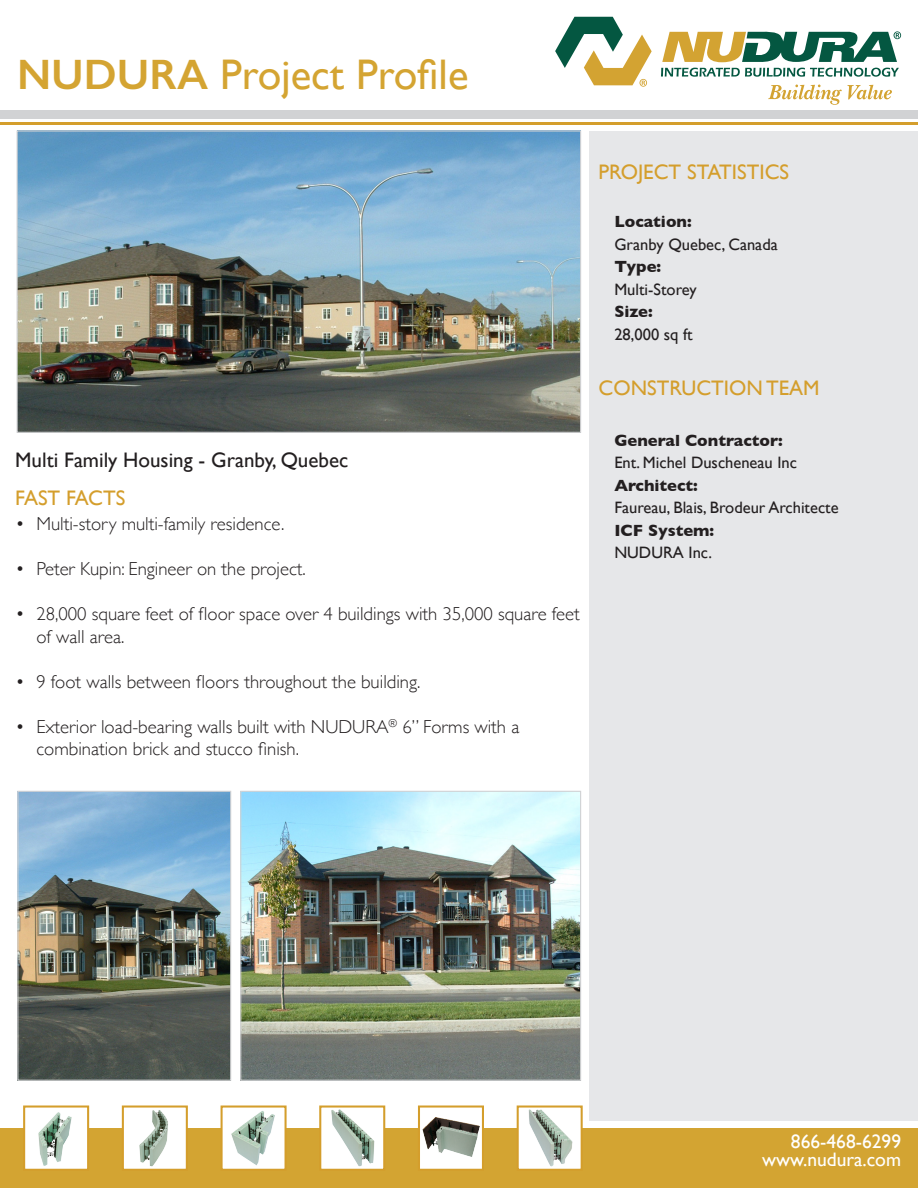
<style>
.page{position:relative;width:918px;height:1188px;background:#fff}
.page>*{position:absolute;margin:0;border:0;box-sizing:border-box;transform-origin:0 0}
.t1{font:42.75px "Gill Sans";color:#d4a432}
.headings_-_GOLD{font:21px "Gill Sans";color:#d49e2c}
.Project_name___locat{font:21px "Gill Sans";color:#231f20}
.t2{font:19.5px "Gill Sans";color:#fff}
.t3{font:300 18.75px/22.5px "Gill Sans";color:#231f20}
.text_in_grey{font:16.5px "Gill Sans";color:#231f20}
.text_in_grey-2{font:700 16.5px "Gill Sans";color:#231f20}
.s1{font-weight:600}
</style>
<div class="page">
<img style="left:19px;top:793px;width:210px;height:286px">
<div style="left:17px;top:791px;width:214px;height:290px;border:1px solid #d1d2d4"></div>
<img style="left:242px;top:793px;width:337px;height:286px">
<div style="left:240px;top:791px;width:341px;height:290px;border:1px solid #d1d2d4"></div>
<img style="left:19px;top:132px;width:560px;height:299px">
<div style="left:17px;top:130px;width:564px;height:303px;border:1px solid #d1d2d4"></div>
<div style="left:0;top:110px;width:918px;height:8px;background:#d1d2d4"></div>
<hr style="left:0;top:122px;width:918px;height:3px;background:#d49e2c">
<svg style="left:555px;top:16px;width:346px;height:89px"></svg>
<div style="left:590px;top:131px;width:328px;height:989px;background:#e6e7e9"></div>
<div style="left:0;top:1128px;width:918px;height:60px;background:#d3a432"></div>
<div style="left:24px;top:1107px;width:64px;height:63px;background:#fff"></div>
<img style="left:38px;top:1112px;width:34px;height:54px">
<div style="left:23px;top:1106px;width:66px;height:65px;border:2px solid #d49e2c"></div>
<div style="left:123px;top:1107px;width:64px;height:63px;background:#fff"></div>
<img style="left:139px;top:1110px;width:29px;height:57px">
<div style="left:122px;top:1106px;width:66px;height:65px;border:2px solid #d49e2c"></div>
<div style="left:419px;top:1107px;width:64px;height:63px;background:#fff"></div>
<img style="left:422px;top:1117px;width:58px;height:40px">
<div style="left:418px;top:1106px;width:66px;height:65px;border:2px solid #d49e2c"></div>
<div style="left:320px;top:1107px;width:64px;height:63px;background:#fff"></div>
<img style="left:331px;top:1109px;width:44px;height:58px">
<div style="left:319px;top:1106px;width:66px;height:65px;border:2px solid #d49e2c"></div>
<div style="left:222px;top:1107px;width:64px;height:63px;background:#fff"></div>
<img style="left:231px;top:1111px;width:44px;height:55px">
<div style="left:221px;top:1106px;width:66px;height:65px;border:2px solid #d49e2c"></div>
<div style="left:518px;top:1107px;width:64px;height:63px;background:#fff"></div>
<img style="left:528px;top:1110px;width:44px;height:57px">
<div style="left:517px;top:1106px;width:66px;height:65px;border:2px solid #d49e2c"></div>
<p class="t1" style="left:17px;top:49px;width:453px"><span class="s1">NUDURA</span> Project Profile</p>
<p class="Project_name___locat" style="left:15px;top:448px;width:335px">Multi Family Housing - Granby, Quebec</p>
<p class="headings_-_GOLD" style="left:15px;top:486px;width:112px">FAST FACTS</p>
<p class="t3" style="left:15px;top:512px;width:271px">• Multi-story multi-family residence.</p>
<p class="t3" style="left:15px;top:557px;width:292px">• Peter Kupin: Engineer on the project.</p>
<p class="t3" style="left:36px;top:602px;width:545px;text-indent:-21px">• 28,000 square feet of floor space over 4 buildings with 35,000 square feet of wall area.</p>
<p class="t3" style="left:15px;top:670px;width:407px">• 9 foot walls between floors throughout the building.</p>
<p class="t3" style="left:36px;top:715px;width:484px;text-indent:-21px">• Exterior load-bearing walls built with NUDURA<sup>®</sup> 6” Forms with a combination brick and stucco finish.</p>
<p class="headings_-_GOLD" style="left:599px;top:159px;width:192px">PROJECT STATISTICS</p>
<p class="text_in_grey-2" style="left:614px;top:209px;width:79px">Location:</p>
<p class="text_in_grey" style="left:614px;top:235px;width:165px">Granby Quebec, Canada</p>
<p class="text_in_grey-2" style="left:614px;top:254px;width:48px">Type:</p>
<p class="text_in_grey" style="left:614px;top:280px;width:84px">Multi-Storey</p>
<p class="text_in_grey-2" style="left:614px;top:299px;width:40px">Size:</p>
<p class="text_in_grey" style="left:614px;top:325px;width:80px">28,000 sq ft</p>
<p class="headings_-_GOLD" style="left:599px;top:376px;width:223px">CONSTRUCTION TEAM</p>
<p class="text_in_grey-2" style="left:614px;top:427px;width:170px">General Contractor:</p>
<p class="text_in_grey" style="left:614px;top:453px;width:184px">Ent. Michel Duscheneau Inc</p>
<p class="text_in_grey-2" style="left:614px;top:472px;width:85px">Architect:</p>
<p class="text_in_grey" style="left:614px;top:498px;width:226px">Faureau, Blais, Brodeur Architecte</p>
<p class="text_in_grey-2" style="left:614px;top:517px;width:101px">ICF System:</p>
<p class="text_in_grey" style="left:614px;top:543px;width:99px">NUDURA Inc.</p>
<p class="t2" style="left:791px;top:1130px;width:112px">866-468-6299</p>
<p class="t2" style="left:762px;top:1148px;width:140px">www.nudura.com</p>
</div>
